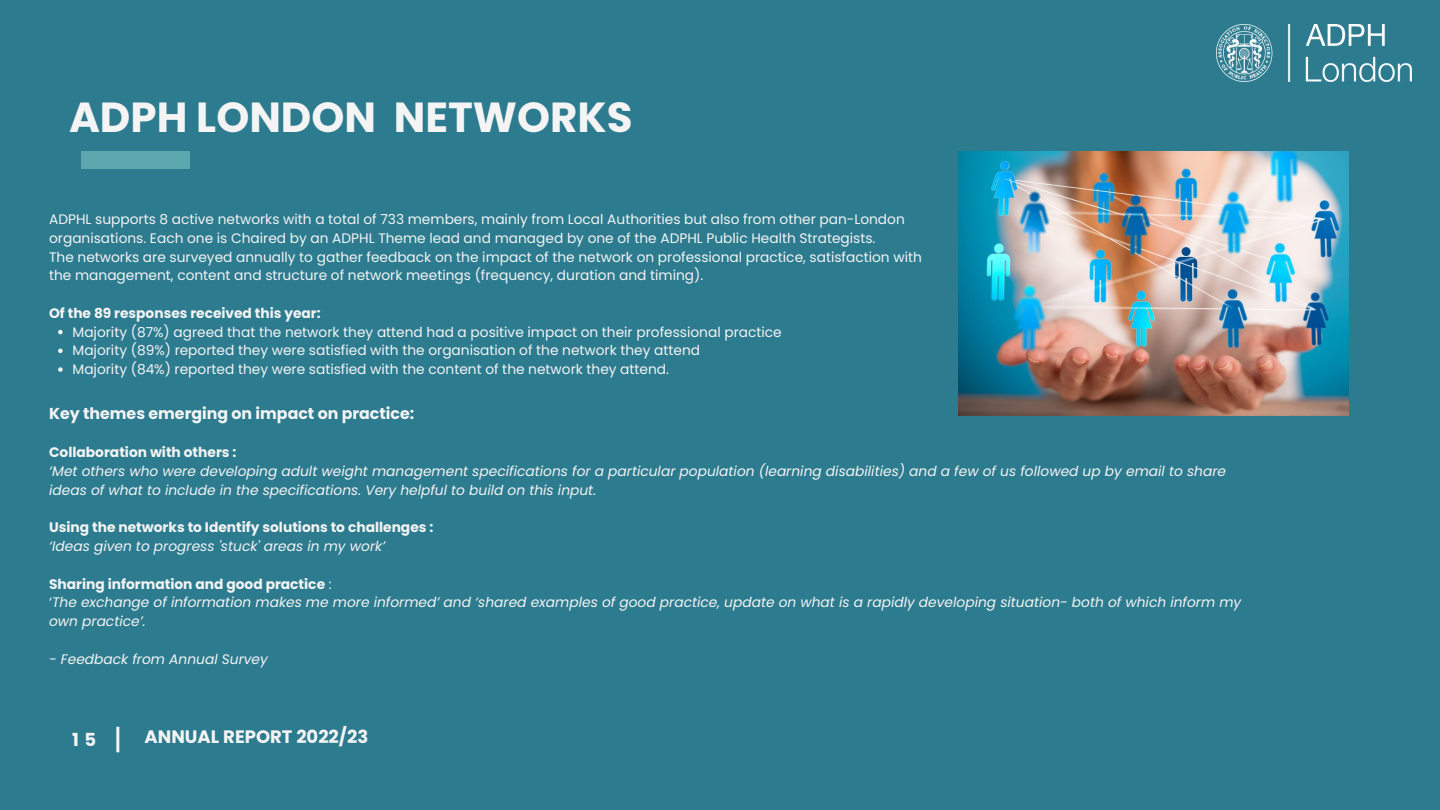
<style>
.page{position:relative;width:1440px;height:810px;background:#2c7b8f}
.page>*{position:absolute;margin:0;border:0;box-sizing:border-box;transform-origin:0 0}
.t1{font:700 42px "Poppins";color:#f4f4f4}
.t2{font:700 18px "Poppins";color:#f4f4f4}
.t3{font:700 15.8px "Poppins";color:#f4f4f4}
.t4{font:13.8px/18.8px "Poppins";color:#f4f4f4}
.t5{font:italic 13.8px/18.8px "Poppins";color:#f4f4f4}
.t6{font:700 13.8px "Poppins";color:#f4f4f4}
.s1{font-weight:400}
.s2{font-style:normal}
</style>
<div class="page">
<img style="left:958px;top:151px;width:390px;height:264px">
<div style="left:81px;top:151px;width:109px;height:17px;background:#5da8af"></div>
<hr style="left:116px;top:727px;width:3px;height:25px;background:#f4f4f4">
<img style="left:1217px;top:25px;width:195px;height:56px">
<svg style="left:58px;top:330px;width:5px;height:4px"></svg>
<svg style="left:58px;top:349px;width:5px;height:4px"></svg>
<svg style="left:58px;top:367px;width:5px;height:5px"></svg>
<p class="t1" style="left:69px;top:87px;width:565px">ADPH LONDON NETWORKS</p>
<p class="t4" style="left:49px;top:210px;width:857px">ADPHL supports 8 active networks with a total of 733 members, mainly from Local Authorities but also from other pan-London organisations. Each one is Chaired by an ADPHL Theme lead and managed by one of the ADPHL Public Health Strategists.</p>
<p class="t4" style="left:49px;top:247px;width:874px">The networks are surveyed annually to gather feedback on the impact of the network on professional practice, satisfaction with the management, content and structure of network meetings (frequency, duration and timing).</p>
<p class="t6" style="left:49px;top:303px;width:273px">Of the 89 responses received this year:</p>
<p class="t4" style="left:73px;top:322px;width:711px">Majority (87%) agreed that the network they attend had a positive impact on their professional practice</p>
<p class="t4" style="left:73px;top:341px;width:629px">Majority (89%) reported they were satisfied with the organisation of the network they attend</p>
<p class="t4" style="left:73px;top:360px;width:598px">Majority (84%) reported they were satisfied with the content of the network they attend.</p>
<p class="t3" style="left:49px;top:403px;width:367px">Key themes emerging on impact on practice:</p>
<p class="t6" style="left:49px;top:443px;width:189px">Collaboration with others :</p>
<p class="t5" style="left:49px;top:462px;width:1178px">‘Met others who were developing adult weight management specifications for a particular population (learning disabilities) and a few of us followed up by email to share ideas of what to include in the specifications. Very helpful to build on this input.</p>
<p class="t6" style="left:49px;top:518px;width:386px">Using the networks to Identify solutions to challenges :</p>
<p class="t5" style="left:49px;top:537px;width:338px">‘Ideas given to progress 'stuck' areas in my work’</p>
<p class="t6" style="left:49px;top:574px;width:284px">Sharing information and good practice <span class="s1">:</span></p>
<p class="t5" style="left:49px;top:593px;width:1194px"><span class="s2">‘</span>The exchange of information makes me more informed’ and ‘shared examples of good practice, update on what is a rapidly developing situation- both of which inform my own practice’.</p>
<p class="t5" style="left:49px;top:649px;width:220px">- Feedback from Annual Survey</p>
<p class="t2" style="left:72px;top:727px;width:25px">1 5</p>
<p class="t2" style="left:145px;top:724px;width:225px">ANNUAL REPORT 2022/23</p>
</div>
